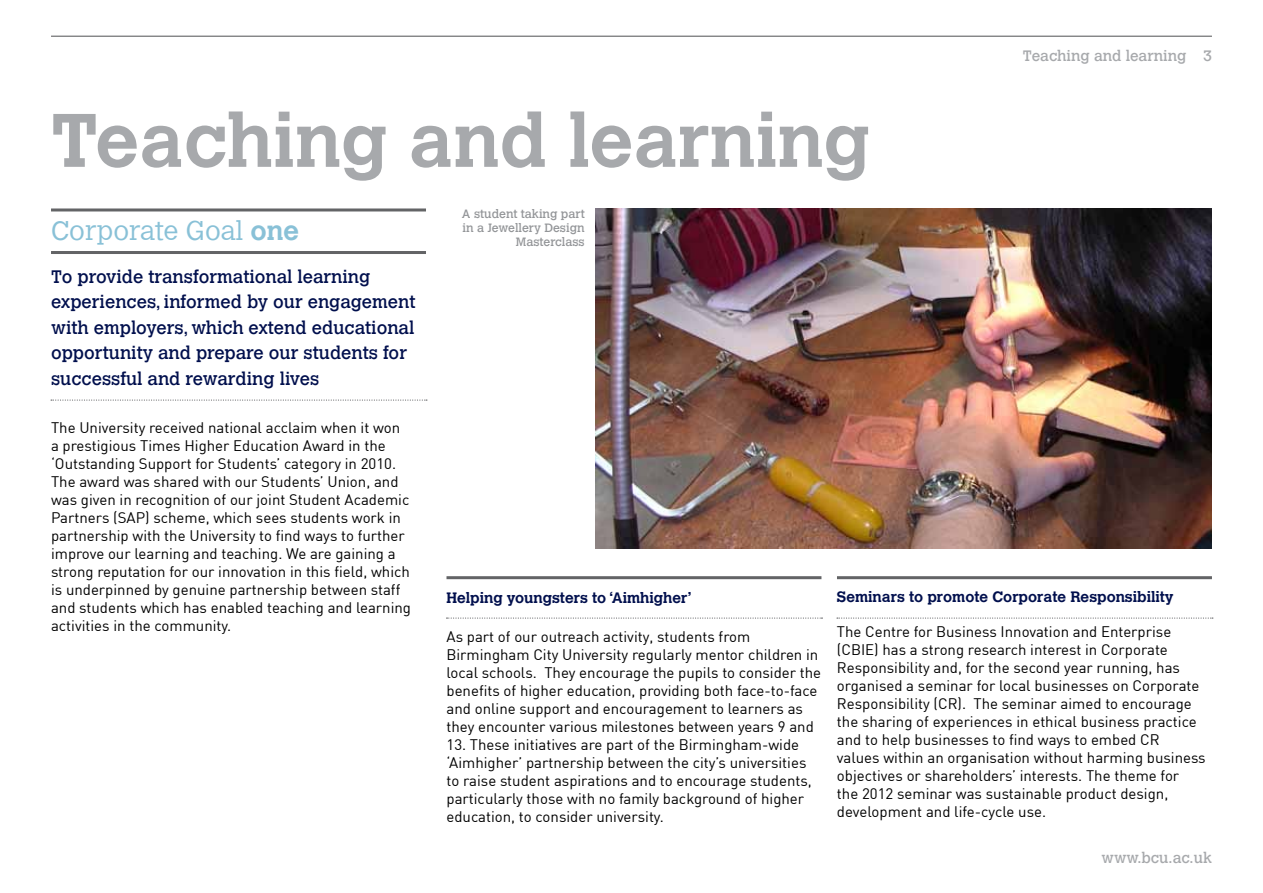
<style>
.page{position:relative;width:1263px;height:893px;background:#fff}
.page>*{position:absolute;margin:0;border:0;box-sizing:border-box;transform-origin:0 0}
.t1{font:700 75px "Calvert";color:#a7a9ac}
.t2{font:300 27px "Calvert";color:#89c1d7}
.t3{font:18px/25.5px "Calvert";color:#000f4d}
.t4{font:15px/18px "DIN";color:#000}
.t5{font:700 15px "Calvert";color:#000f4d}
.t6{font:15px "Calvert";color:#a7a9ac}
.t7{font:12px/14.4px "Calvert";color:#939598;text-align:right}
.s1{font-weight:700}
</style>
<div class="page">
<hr style="left:51px;top:36px;width:1161px;height:1px;background:#636466">
<svg style="left:446px;top:617px;width:376px;height:2px"></svg>
<svg style="left:837px;top:617px;width:376px;height:2px"></svg>
<hr style="left:51px;top:208px;width:375px;height:3px;background:#636466">
<hr style="left:446px;top:576px;width:375px;height:3px;background:#636466">
<hr style="left:837px;top:576px;width:375px;height:3px;background:#636466">
<svg style="left:51px;top:399px;width:376px;height:2px"></svg>
<img style="left:595px;top:208px;width:617px;height:341px">
<hr style="left:51px;top:251px;width:375px;height:3px;background:#636466">
<p class="t6" style="left:1023px;top:48px;width:191px">Teaching and learning 3</p>
<h1 class="t1" style="left:51px;top:93px;width:821px">Teaching and learning</h1>
<p class="t7" style="left:462px;top:206px;width:124px">A student taking part in a Jewellery Design<br>Masterclass</p>
<h2 class="t2" style="left:51px;top:215px;width:250px">Corporate Goal <span class="s1">one</span></h2>
<p class="t3" style="left:51px;top:264px;width:366px">To provide transformational learning experiences, informed by our engagement with employers, which extend educational opportunity and prepare our students for successful and rewarding lives</p>
<p class="t4" style="left:51px;top:418px;width:361px">The University received national acclaim when it won a prestigious Times Higher Education Award in the ‘Outstanding Support for Students’ category in 2010.<br>The award was shared with our Students’ Union, and was given in recognition of our joint Student Academic Partners (SAP) scheme, which sees students work in partnership with the University to find ways to further improve our learning and teaching. We are gaining a strong reputation for our innovation in this field, which is underpinned by genuine partnership between staff and students which has enabled teaching and learning activities in the community.</p>
<p class="t5" style="left:837px;top:587px;width:338px">Seminars to promote Corporate Responsibility</p>
<p class="t4" style="left:837px;top:622px;width:370px">The Centre for Business Innovation and Enterprise (CBIE) has a strong research interest in Corporate Responsibility and, for the second year running, has organised a seminar for local businesses on Corporate Responsibility (CR). The seminar aimed to encourage the sharing of experiences in ethical business practice and to help businesses to find ways to embed CR values within an organisation without harming business objectives or shareholders’ interests. The theme for<br>the 2012 seminar was sustainable product design, development and life-cycle use.</p>
<p class="t5" style="left:446px;top:588px;width:247px">Helping youngsters to ‘Aimhigher’</p>
<p class="t4" style="left:446px;top:628px;width:376px">As part of our outreach activity, students from Birmingham City University regularly mentor children in local schools. They encourage the pupils to consider the benefits of higher education, providing both face-to-face and online support and encouragement to learners as they encounter various milestones between years 9 and</p>
<p class="t4" style="left:446px;top:736px;width:367px">13. These initiatives are part of the Birmingham-wide ‘Aimhigher’ partnership between the city’s universities to raise student aspirations and to encourage students, particularly those with no family background of higher education, to consider university.</p>
<p class="t6" style="left:1101px;top:849px;width:112px">www.bcu.ac.uk</p>
</div>
